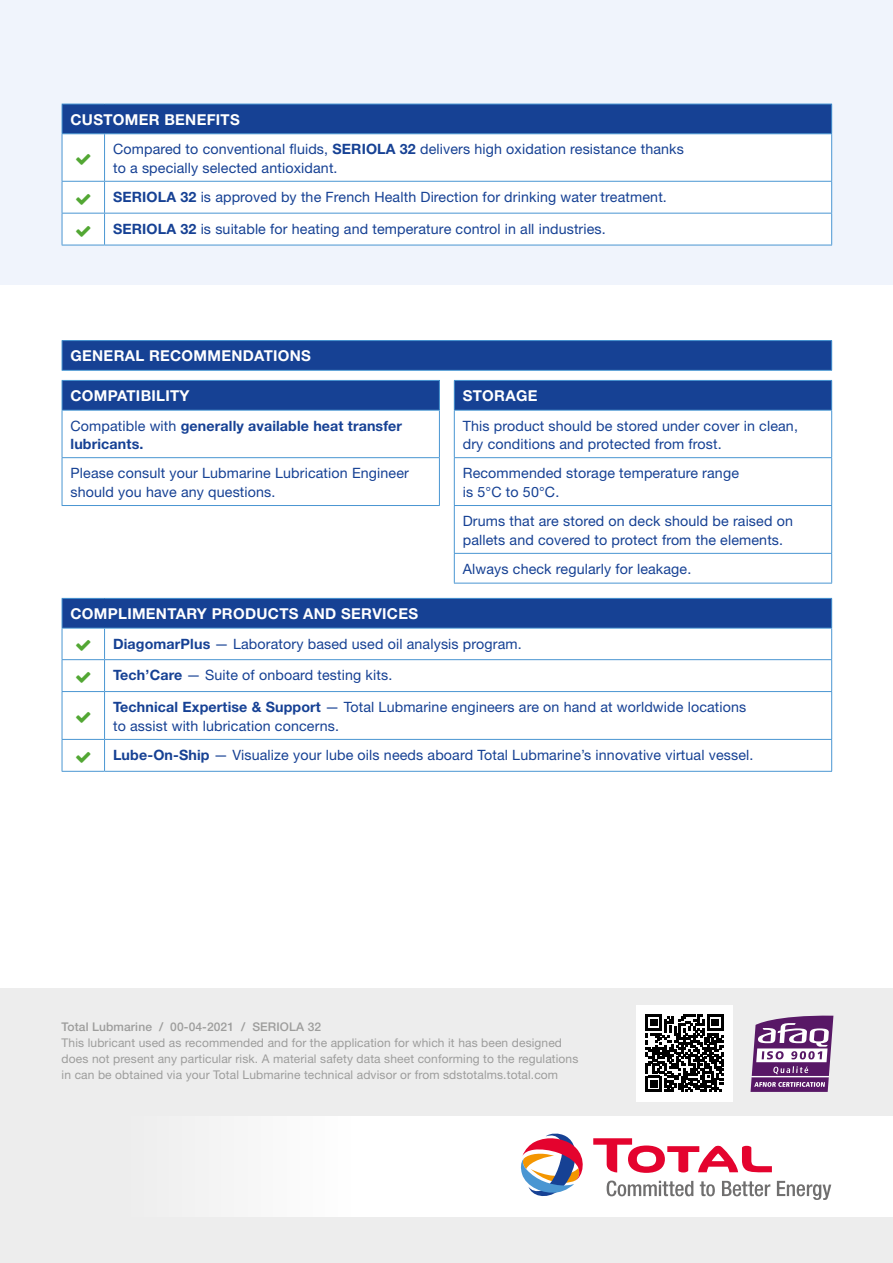
<style>
.page{position:relative;width:893px;height:1263px;background:#fff}
.page>*{position:absolute;margin:0;border:0;box-sizing:border-box;transform-origin:0 0}
.t1{font:700 15px "Helvetica Neue LT Std";letter-spacing:.02em;color:#fff}
.t2{font:14.25px/18.6px "Helvetica Neue LT Std";letter-spacing:.01em;color:#164194}
.t3{font:700 14.25px/18.5px "Helvetica Neue LT Std";letter-spacing:.01em;color:#164194}
.t4{font:12px/15.9px "Helvetica Neue LT Std";letter-spacing:.01em;color:#9d9d9c}
.t5{font:500 12px "Helvetica Neue LT Std";letter-spacing:.01em;color:#9d9d9c}
.s1{font-weight:700}
.s2{font-weight:400}
</style>
<div class="page">
<div style="left:0;top:989px;width:893px;height:274px;background:#ededed"></div>
<div style="left:0;top:1116px;width:893px;height:101px;background:linear-gradient(to right,#f0f0f0,#fff)"></div>
<svg style="left:593px;top:1138px;width:179px;height:35px;background:#f49fb0"></svg>
<svg style="left:520px;top:1132px;width:66px;height:68px;background:#c9acb8"></svg>
<svg style="left:607px;top:1180px;width:86px;height:16px"></svg>
<svg style="left:700px;top:1181px;width:15px;height:15px"></svg>
<svg style="left:722px;top:1181px;width:48px;height:15px"></svg>
<svg style="left:777px;top:1181px;width:54px;height:19px"></svg>
<svg style="left:750px;top:1015px;width:83px;height:77px;background:#926a9b"></svg>
<hr style="left:752px;top:1076px;width:77px;height:1px;background:#fff">
<div style="left:636px;top:1005px;width:97px;height:96px;background:#fff"></div>
<svg style="left:646px;top:1014px;width:78px;height:78px"></svg>
<div style="left:454px;top:380px;width:378px;height:30px;background:#164194"></div>
<hr style="left:454px;top:380px;width:378px;height:1px;background:#4a96d2">
<svg style="left:454px;top:381px;width:1px;height:29px"></svg>
<svg style="left:831px;top:381px;width:1px;height:29px"></svg>
<hr style="left:454px;top:410px;width:378px;height:1px;background:#4a96d2">
<hr style="left:454px;top:411px;width:1px;height:46px;background:#4a96d2">
<hr style="left:831px;top:411px;width:1px;height:46px;background:#4a96d2">
<hr style="left:454px;top:457px;width:378px;height:1px;background:#4a96d2">
<hr style="left:454px;top:458px;width:1px;height:47px;background:#4a96d2">
<hr style="left:831px;top:458px;width:1px;height:47px;background:#4a96d2">
<hr style="left:454px;top:505px;width:378px;height:1px;background:#4a96d2">
<hr style="left:454px;top:506px;width:1px;height:47px;background:#4a96d2">
<hr style="left:831px;top:506px;width:1px;height:47px;background:#4a96d2">
<hr style="left:454px;top:553px;width:378px;height:1px;background:#4a96d2">
<svg style="left:454px;top:554px;width:1px;height:29px"></svg>
<svg style="left:831px;top:554px;width:1px;height:29px"></svg>
<hr style="left:454px;top:583px;width:378px;height:1px;background:#4a96d2">
<div style="left:62px;top:380px;width:377px;height:30px;background:#164194"></div>
<hr style="left:62px;top:380px;width:378px;height:1px;background:#4a96d2">
<svg style="left:62px;top:381px;width:1px;height:29px"></svg>
<svg style="left:439px;top:381px;width:1px;height:29px"></svg>
<hr style="left:62px;top:410px;width:378px;height:1px;background:#4a96d2">
<hr style="left:62px;top:411px;width:1px;height:46px;background:#4a96d2">
<hr style="left:439px;top:411px;width:1px;height:46px;background:#4a96d2">
<hr style="left:62px;top:457px;width:378px;height:1px;background:#4a96d2">
<hr style="left:62px;top:458px;width:1px;height:47px;background:#4a96d2">
<hr style="left:439px;top:458px;width:1px;height:47px;background:#4a96d2">
<hr style="left:62px;top:505px;width:378px;height:1px;background:#4a96d2">
<div style="left:62px;top:341px;width:770px;height:29px;background:#164194"></div>
<hr style="left:62px;top:340px;width:770px;height:1px;background:#4a96d2">
<svg style="left:62px;top:341px;width:1px;height:29px"></svg>
<svg style="left:831px;top:341px;width:1px;height:29px"></svg>
<hr style="left:62px;top:370px;width:770px;height:1px;background:#4a96d2">
<div style="left:0;top:0;width:893px;height:284px;background:#f0f4fc"></div>
<div style="left:62px;top:104px;width:770px;height:30px;background:#164194"></div>
<div style="left:63px;top:134px;width:768px;height:111px;background:#fff"></div>
<hr style="left:62px;top:104px;width:43px;height:1px;background:#4a96d2">
<svg style="left:62px;top:104px;width:1px;height:29px"></svg>
<hr style="left:105px;top:104px;width:727px;height:1px;background:#4a96d2">
<hr style="left:62px;top:133px;width:43px;height:1px;background:#4a96d2">
<hr style="left:62px;top:134px;width:1px;height:47px;background:#4a96d2">
<hr style="left:105px;top:133px;width:727px;height:1px;background:#4a96d2">
<hr style="left:831px;top:134px;width:1px;height:47px;background:#4a96d2">
<hr style="left:62px;top:181px;width:43px;height:1px;background:#4a96d2">
<hr style="left:62px;top:182px;width:1px;height:31px;background:#4a96d2">
<hr style="left:105px;top:181px;width:727px;height:1px;background:#4a96d2">
<hr style="left:831px;top:182px;width:1px;height:31px;background:#4a96d2">
<hr style="left:62px;top:213px;width:43px;height:1px;background:#4a96d2">
<hr style="left:62px;top:214px;width:1px;height:31px;background:#4a96d2">
<hr style="left:105px;top:213px;width:727px;height:1px;background:#4a96d2">
<hr style="left:831px;top:214px;width:1px;height:31px;background:#4a96d2">
<hr style="left:62px;top:245px;width:43px;height:1px;background:#4a96d2">
<hr style="left:105px;top:245px;width:727px;height:1px;background:#4a96d2">
<svg style="left:831px;top:104px;width:1px;height:29px"></svg>
<hr style="left:104px;top:134px;width:1px;height:47px;background:#4a96d2">
<hr style="left:104px;top:182px;width:1px;height:31px;background:#4a96d2">
<hr style="left:104px;top:214px;width:1px;height:31px;background:#4a96d2">
<div style="left:62px;top:598px;width:770px;height:30px;background:#164194"></div>
<svg style="left:63px;top:660px;width:768px;height:111px"></svg>
<hr style="left:62px;top:598px;width:43px;height:1px;background:#4a96d2">
<svg style="left:62px;top:599px;width:1px;height:29px"></svg>
<hr style="left:105px;top:598px;width:727px;height:1px;background:#4a96d2">
<svg style="left:831px;top:599px;width:1px;height:29px"></svg>
<hr style="left:62px;top:628px;width:43px;height:1px;background:#4a96d2">
<hr style="left:105px;top:628px;width:727px;height:1px;background:#4a96d2">
<hr style="left:62px;top:628px;width:1px;height:31px;background:#4a96d2">
<hr style="left:831px;top:628px;width:1px;height:31px;background:#4a96d2">
<hr style="left:62px;top:659px;width:43px;height:1px;background:#4a96d2">
<hr style="left:62px;top:660px;width:1px;height:31px;background:#4a96d2">
<hr style="left:105px;top:659px;width:727px;height:1px;background:#4a96d2">
<hr style="left:831px;top:660px;width:1px;height:31px;background:#4a96d2">
<hr style="left:62px;top:691px;width:43px;height:1px;background:#4a96d2">
<hr style="left:62px;top:692px;width:1px;height:47px;background:#4a96d2">
<hr style="left:105px;top:691px;width:727px;height:1px;background:#4a96d2">
<hr style="left:831px;top:692px;width:1px;height:47px;background:#4a96d2">
<hr style="left:62px;top:739px;width:43px;height:1px;background:#4a96d2">
<hr style="left:62px;top:740px;width:1px;height:31px;background:#4a96d2">
<hr style="left:105px;top:739px;width:727px;height:1px;background:#4a96d2">
<hr style="left:831px;top:740px;width:1px;height:31px;background:#4a96d2">
<hr style="left:62px;top:771px;width:43px;height:1px;background:#4a96d2">
<hr style="left:105px;top:771px;width:727px;height:1px;background:#4a96d2">
<hr style="left:104px;top:628px;width:1px;height:31px;background:#4a96d2">
<hr style="left:104px;top:660px;width:1px;height:31px;background:#4a96d2">
<hr style="left:104px;top:692px;width:1px;height:47px;background:#4a96d2">
<hr style="left:104px;top:740px;width:1px;height:31px;background:#4a96d2">
<svg style="left:76px;top:154px;width:14px;height:11px"></svg>
<svg style="left:76px;top:194px;width:14px;height:10px"></svg>
<svg style="left:76px;top:225px;width:14px;height:11px"></svg>
<svg style="left:76px;top:672px;width:14px;height:11px"></svg>
<svg style="left:76px;top:712px;width:14px;height:11px"></svg>
<svg style="left:76px;top:752px;width:14px;height:11px"></svg>
<p class="t1" style="left:71px;top:110px;width:171px">CUSTOMER BENEFITS</p>
<p class="t2" style="left:113px;top:140px;width:572px">Compared to conventional fluids, <span class="s1">SERIOLA 32</span> delivers high oxidation resistance thanks to a specially selected antioxidant.</p>
<p class="t2" style="left:113px;top:187px;width:555px"><span class="s1">SERIOLA 32</span> is approved by the French Health Direction for drinking water treatment.</p>
<p class="t2" style="left:113px;top:219px;width:494px"><span class="s1">SERIOLA 32</span> is suitable for heating and temperature control in all industries.</p>
<p class="t1" style="left:71px;top:347px;width:242px">GENERAL RECOMMENDATIONS</p>
<p class="t1" style="left:71px;top:387px;width:121px">COMPATIBILITY</p>
<p class="t3" style="left:71px;top:416px;width:333px"><span class="s2">Compatible with</span> generally available heat transfer lubricants.</p>
<p class="t2" style="left:71px;top:464px;width:340px">Please consult your Lubmarine Lubrication Engineer should you have any questions.</p>
<p class="t1" style="left:463px;top:387px;width:76px">STORAGE</p>
<p class="t2" style="left:463px;top:416px;width:337px">This product should be stored under cover in clean, dry conditions and protected from frost.</p>
<p class="t2" style="left:463px;top:464px;width:278px">Recommended storage temperature range is 5°C to 50°C.</p>
<p class="t2" style="left:463px;top:512px;width:332px">Drums that are stored on deck should be raised on pallets and covered to protect from the elements.</p>
<p class="t2" style="left:463px;top:559px;width:230px">Always check regularly for leakage.</p>
<p class="t1" style="left:71px;top:605px;width:349px">COMPLIMENTARY PRODUCTS AND SERVICES</p>
<p class="t2" style="left:113px;top:634px;width:410px"><span class="s1">DiagomarPlus</span> — Laboratory based used oil analysis program.</p>
<p class="t2" style="left:113px;top:666px;width:281px"><span class="s1">Tech’Care</span> — Suite of onboard testing kits.</p>
<p class="t2" style="left:113px;top:698px;width:635px"><span class="s1">Technical Expertise &amp; Support</span> — Total Lubmarine engineers are on hand at worldwide locations to assist with lubrication concerns.</p>
<p class="t2" style="left:113px;top:745px;width:642px"><span class="s1">Lube-On-Ship</span> — Visualize your lube oils needs aboard Total Lubmarine’s innovative virtual vessel.</p>
<p class="t5" style="left:62px;top:1020px;width:261px">Total Lubmarine / 00-04-2021 / SERIOLA 32</p>
<p class="t4" style="left:62px;top:1035px;width:518px">This lubricant used as recommended and for the application for which it has been designed does not present any particular risk. A material safety data sheet conforming to the regulations in can be obtained via your Total Lubmarine technical advisor or from sdstotalms.total.com</p>
</div>
